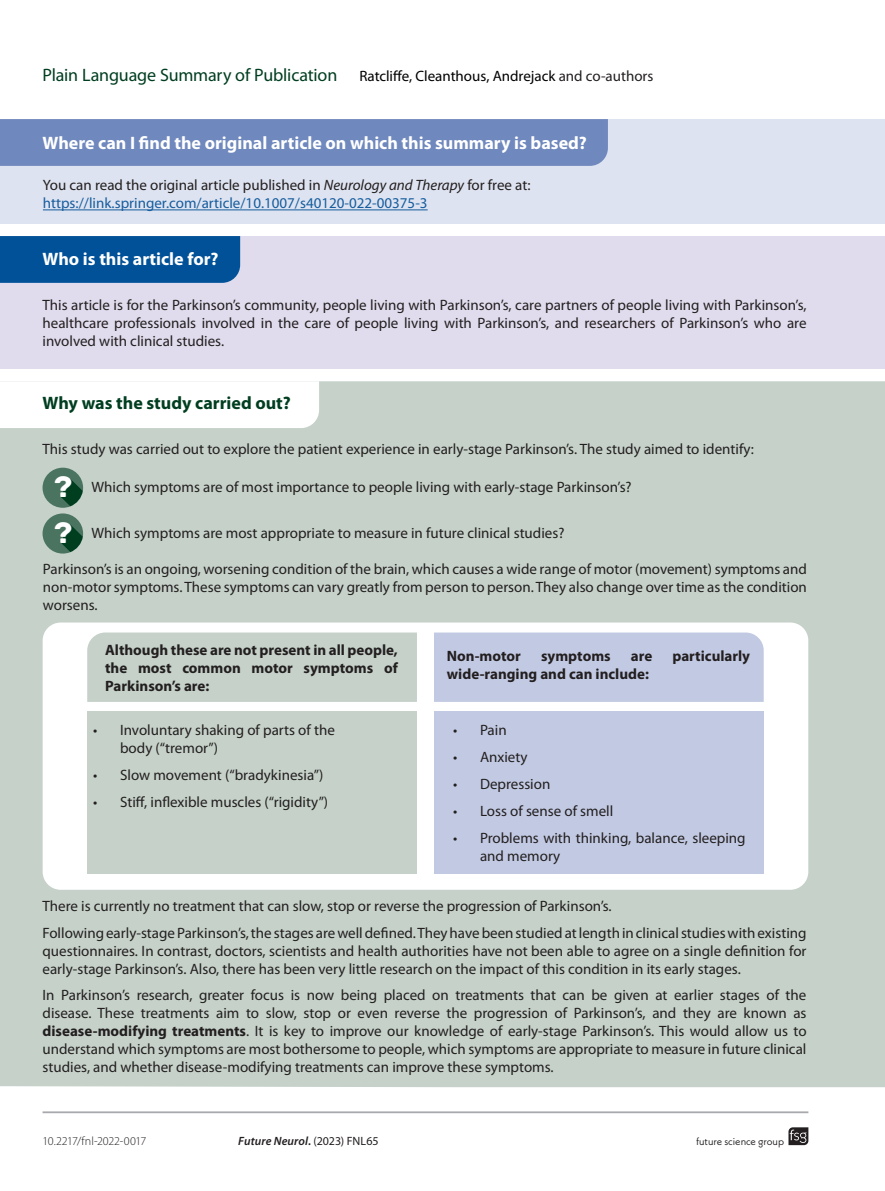
<style>
.page{position:relative;width:885px;height:1191px;background:#fff}
.page>*{position:absolute;margin:0;border:0;box-sizing:border-box;transform-origin:0 0}
.t1{font:700 29.7px "Rubik";color:#fff}
.t2{font:700 18px "Myriad Pro";color:#fff}
.t3{font:18px "Myriad Pro";letter-spacing:-.01em;color:#003e20}
.t4{font:700 18px "Myriad Pro";color:#003e20}
.t5{font:15px/18px "Myriad Pro";color:#231f20}
.t6{font:700 15px/18px "Myriad Pro";color:#231f20;text-align:justify}
.t7{font:15px/18px "Myriad Pro";color:#175d9e}
.t8{font:italic 600 12px "Myriad Pro";letter-spacing:.01em;color:#231f20}
.t9{font:300 12px "Myriad Pro";letter-spacing:-.015em;color:#231f20}
.t10{font:10.5px "Neue Kabel";color:#231f20}
.s1{font-size:15px;color:#000001}
.s2{font-size:15px;color:#231f20}
.s3{color:#231f20}
.s4{font-style:italic;color:#231f20}
.s5{font-weight:700}
.s6{font-weight:400;font-style:normal}
</style>
<div class="page">
<svg style="left:788px;top:1127px;width:20px;height:18px"></svg>
<hr style="left:43px;top:1111px;width:765px;height:2px;background:#a8a9ad">
<div style="left:0;top:381px;width:884px;height:706px;background:#c5d1c9"></div>
<div style="left:0;top:236px;width:884px;height:132px;background:#e1dced"></div>
<div style="left:0;top:236px;width:240px;height:47px;background:#015198"></div>
<div style="left:0;top:119px;width:884px;height:104px;background:#dde3f0"></div>
<div style="left:0;top:119px;width:608px;height:47px;background:#6f88bd"></div>
<hr style="left:43px;top:209px;width:384px;height:1px;background:#175d9e">
<svg style="left:0;top:381px;width:319px;height:47px"></svg>
<svg style="left:43px;top:468px;width:40px;height:85px;background:#5a806d"></svg>
<div style="left:43px;top:622px;width:765px;height:267px;background:#fff;border-radius:18px"></div>
<div style="left:87px;top:632px;width:330px;height:70px;background:#c5d1c9"></div>
<div style="left:87px;top:711px;width:330px;height:162px;background:#c5d1c9"></div>
<div style="left:434px;top:632px;width:329px;height:70px;background:#c2cae3"></div>
<div style="left:434px;top:711px;width:329px;height:162px;background:#c2cae3"></div>
<p class="t3" style="left:43px;top:64px;width:612px">Plain Language Summary of Publication <span class="s1">Ratcliffe, Cleanthous, Andrejack</span> <span class="s2">and co-authors</span></p>
<p class="t2" style="left:42px;top:131px;width:546px">Where can I find the original article on which this summary is based?</p>
<p class="t7" style="left:43px;top:176px;width:489px"><span class="s3">You can read the original article published in</span> <span class="s4">Neurology and Therapy</span> <span class="s3">for free at: </span>https://link.springer.com/article/10.1007/s40120-022-00375-3</p>
<p class="t2" style="left:43px;top:247px;width:177px">Who is this article for?</p>
<p class="t5" style="left:43px;top:296px;width:765px;text-align:justify">This article is for the Parkinson’s community, people living with Parkinson’s, care partners of people living with Parkinson’s, healthcare professionals involved in the care of people living with Parkinson’s, and researchers of Parkinson’s who are involved with clinical studies.</p>
<p class="t4" style="left:43px;top:391px;width:250px">Why was the study carried out?</p>
<p class="t5" style="left:43px;top:439px;width:712px">This study was carried out to explore the patient experience in early-stage Parkinson’s. The study aimed to identify:</p>
<h1 class="t1" style="left:54px;top:469px;width:20px">?</h1>
<h1 class="t1" style="left:54px;top:515px;width:20px">?</h1>
<p class="t5" style="left:92px;top:478px;width:541px">Which symptoms are of most importance to people living with early-stage Parkinson’s?</p>
<p class="t5" style="left:92px;top:524px;width:474px">Which symptoms are most appropriate to measure in future clinical studies?</p>
<p class="t5" style="left:43px;top:560px;width:765px;text-align:justify">Parkinson’s is an ongoing, worsening condition of the brain, which causes a wide range of motor (movement) symptoms and non-motor symptoms. These symptoms can vary greatly from person to person. They also change over time as the condition worsens.</p>
<p class="t6" style="left:105px;top:640px;width:294px">Although these are not present in all people, the most common motor symptoms of Parkinson’s are:</p>
<p class="t6" style="left:447px;top:646px;width:75px">Non-motor</p>
<p class="t6" style="left:541px;top:646px;width:71px">symptoms</p>
<p class="t6" style="left:630px;top:646px;width:23px">are</p>
<p class="t6" style="left:672px;top:646px;width:79px">particularly</p>
<p class="t6" style="left:447px;top:664px;width:203px">wide-ranging and can include:</p>
<p class="t5" style="left:120px;top:720px;width:216px;text-indent:-27px">• Involuntary shaking of parts of the body (“tremor”)</p>
<p class="t5" style="left:93px;top:765px;width:232px">• Slow movement (“bradykinesia”)</p>
<p class="t5" style="left:93px;top:792px;width:237px">• Stiff, inflexible muscles (“rigidity”)</p>
<p class="t5" style="left:453px;top:720px;width:55px">• Pain</p>
<p class="t5" style="left:453px;top:747px;width:76px">• Anxiety</p>
<p class="t5" style="left:453px;top:774px;width:99px">• Depression</p>
<p class="t5" style="left:453px;top:801px;width:162px">• Loss of sense of smell</p>
<p class="t5" style="left:480px;top:828px;width:267px;text-indent:-27px">• Problems with thinking, balance, sleeping and memory</p>
<p class="t5" style="left:43px;top:893px;width:765px;line-height:26.5px">There is currently no treatment that can slow, stop or reverse the progression of Parkinson’s.<br>Following early-stage Parkinson’s, the stages are well defined. They have been studied at length in clinical studies with existing</p>
<p class="t5" style="left:43px;top:941px;width:765px">questionnaires. In contrast, doctors, scientists and health authorities have not been able to agree on a single definition for early-stage Parkinson’s. Also, there has been very little research on the impact of this condition in its early stages.</p>
<p class="t5" style="left:43px;top:986px;width:765px;text-align:justify">In Parkinson’s research, greater focus is now being placed on treatments that can be given at earlier stages of the disease. These treatments aim to slow, stop or even reverse the progression of Parkinson’s, and they are known as <span class="s5">disease-modifying treatments</span>. It is key to improve our knowledge of early-stage Parkinson’s. This would allow us to understand which symptoms are most bothersome to people, which symptoms are appropriate to measure in future clinical studies, and whether disease-modifying treatments can improve these symptoms.</p>
<p class="t9" style="left:43px;top:1134px;width:105px">10.2217/fnl-2022-0017</p>
<p class="t8" style="left:238px;top:1133px;width:142px">Future Neurol. <span class="s6">(2023) FNL65</span></p>
<p class="t10" style="left:696px;top:1134px;width:90px">future science group</p>
</div>
